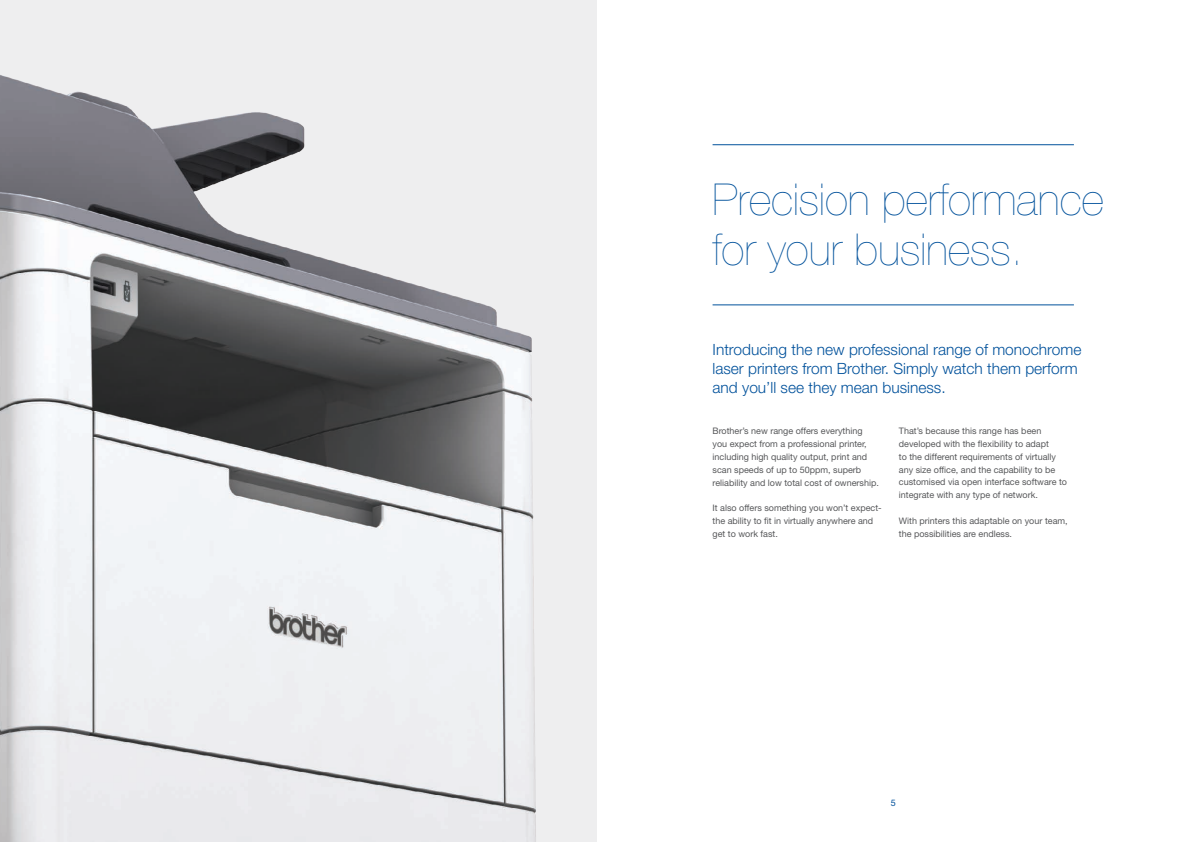
<style>
.page{position:relative;width:1191px;height:842px;background:#fff}
.page>*{position:absolute;margin:0;border:0;box-sizing:border-box;transform-origin:0 0}
.t1{font:200 44px/50px "Helvetica Neue LT Std";color:#01519b}
.t2{font:300 15.5px/18.6px "Helvetica Neue LT Std";color:#01519b}
.t3{font:9px/12.8px "Helvetica Neue LT Std";color:#57585a}
.t4{font:9px "Helvetica Neue LT Std";color:#01519b}
</style>
<div class="page">
<div style="left:0;top:0;width:596px;height:842px;background:#eeeeef"></div>
<img style="left:0;top:75px;width:536px;height:767px">
<hr style="left:712px;top:145px;width:362px;height:1px;background:#01519b">
<hr style="left:712px;top:305px;width:362px;height:1px;background:#01519b">
<h1 class="t1" style="left:712px;top:174px;width:393px">Precision performance for your business.</h1>
<h2 class="t2" style="left:712px;top:340px;width:370px">Introducing the new professional range of monochrome laser printers from Brother. Simply watch them perform and you’ll see they mean business.</h2>
<p class="t3" style="left:712px;top:425px;width:168px">Brother’s new range offers everything you expect from a professional printer, including high quality output, print and scan speeds of up to 50ppm, superb reliability and low total cost of ownership.</p>
<p class="t3" style="left:712px;top:501px;width:171px">It also offers something you won’t expect&shy;the ability to fit in virtually anywhere and get to work fast.</p>
<p class="t3" style="left:899px;top:425px;width:170px">That’s because this range has been developed with the flexibility to adapt<br>to the different requirements of virtually any size office, and the capability to be customised via open interface software to integrate with any type of network.</p>
<p class="t3" style="left:899px;top:514px;width:170px">With printers this adaptable on your team, the possibilities are endless.</p>
<p class="t4" style="left:890px;top:797px;width:7px">5</p>
</div>
